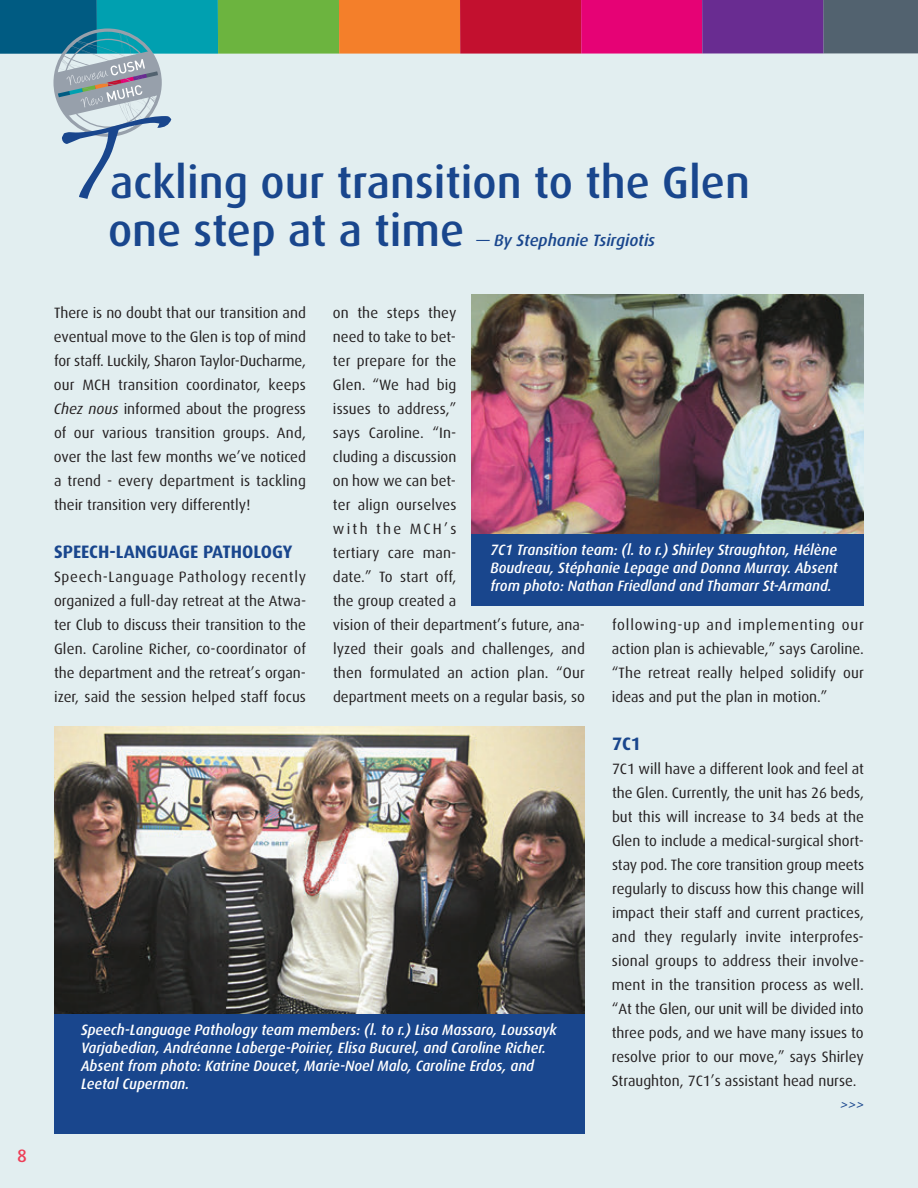
<style>
.page{position:relative;width:918px;height:1188px;background:#e2eef0}
.page>*{position:absolute;margin:0;border:0;box-sizing:border-box;transform-origin:0 0}
.t1{font:111px "Handwriting Dakota";color:#19468d}
.t2{font:500 45px/48px "Dax";color:#19468d}
.t3{font:700 18px "Dax";color:#19468d}
.t4{font:500 18px "Dax";color:#ee3d56}
.t5{font:italic 500 16.5px "Dax";color:#19468d}
.t6{font:15px/24px "Dax";color:#231f20;text-align:justify}
.t7{font:italic 500 15px/18px "Dax";color:#fff;scale:.95 1}
.t8{font:italic 15px "Dax";color:#19468d}
.s1{font-style:italic}
</style>
<div class="page">
<div style="left:0;top:0;width:97px;height:54px;background:#005b82"></div>
<div style="left:823px;top:0;width:95px;height:53px;background:#52626f"></div>
<div style="left:218px;top:0;width:121px;height:54px;background:#6cb43f"></div>
<div style="left:339px;top:0;width:121px;height:54px;background:#f47f2a"></div>
<div style="left:460px;top:0;width:121px;height:54px;background:#c3102f"></div>
<div style="left:581px;top:0;width:121px;height:54px;background:#e60275"></div>
<div style="left:702px;top:0;width:121px;height:54px;background:#692c91"></div>
<svg style="left:50px;top:0;width:168px;height:137px"></svg>
<img style="left:54px;top:726px;width:530px;height:288px">
<div style="left:54px;top:1014px;width:530px;height:120px;background:#19468d"></div>
<div style="left:471px;top:510px;width:393px;height:96px;background:#19468d"></div>
<img style="left:471px;top:294px;width:393px;height:240px">
<p class="t4" style="left:17px;top:1145px;width:11px">8</p>
<h1 class="t1" style="left:54px;top:95px;width:80px">T</h1>
<h2 class="t2" style="left:108px;top:159px;width:644px">ackling our transition to the Glen one step at a time</h2>
<p class="t5" style="left:476px;top:231px;width:180px">— By Stephanie Tsirgiotis</p>
<p class="t6" style="left:54px;top:301px;width:254px">There is no doubt that our transition and eventual move to the Glen is top of mind for staff. Luckily, Sharon Taylor-Ducharme, our MCH transition coordinator, keeps <span class="s1">Chez nous</span> informed about the progress of our various transition groups. And, over the last few months we’ve noticed a trend - every department is tackling their transition very differently!</p>
<p class="t3" style="left:54px;top:542px;width:240px">SPEECH-LANGUAGE PATHOLOGY</p>
<p class="t6" style="left:54px;top:565px;width:254px">Speech-Language Pathology recently organized a full-day retreat at the Atwa&shy;ter Club to discuss their transition to the Glen. Caroline Richer, co-coordinator of the department and the retreat’s organ&shy;izer, said the session helped staff focus</p>
<p class="t6" style="left:333px;top:301px;width:254px;text-align:left">on the steps they<br>need to take to bet-<br>ter prepare for the<br>Glen. “We had big<br>issues to address,”<br>says Caroline. “In-<br>cluding a discussion<br>on how we can bet-<br>ter align ourselves<br>with the MCH’s<br>tertiary care man-<br>date.” To start off,<br>the group created a<br>vision of their department’s future, ana&shy;lyzed their goals and challenges, and then formulated an action plan. “Our department meets on a regular basis, so</p>
<p class="t7" style="left:490px;top:541px;width:367px;text-align:justify">7C1 Transition team: (l. to r.) Shirley Straughton, Hélène Boudreau, Stéphanie Lepage and Donna Murray. Absent from photo: Nathan Friedland and Thamarr St-Armand.</p>
<p class="t6" style="left:612px;top:613px;width:254px">following-up and implementing our action plan is achievable,” says Caroline. “The retreat really helped solidify our ideas and put the plan in motion.”</p>
<p class="t3" style="left:612px;top:734px;width:31px">7C1</p>
<p class="t6" style="left:612px;top:757px;width:254px">7C1 will have a different look and feel at the Glen. Currently, the unit has 26 beds, but this will increase to 34 beds at the Glen to include a medical-surgical short&shy;stay pod. The core transition group meets regularly to discuss how this change will impact their staff and current practices, and they regularly invite interprofes&shy;sional groups to address their involve&shy;ment in the transition process as well. “At the Glen, our unit will be divided into three pods, and we have many issues to resolve prior to our move,” says Shirley Straughton, 7C1’s assistant head nurse.</p>
<p class="t7" style="left:81px;top:1021px;width:503px">Speech-Language Pathology team members: (l. to r.) Lisa Massaro, Loussayk Varjabedian, Andréanne Laberge-Poirier, Elisa Bucurel, and Caroline Richer.<br>Absent from photo: Katrine Doucet, Marie-Noel Malo, Caroline Erdos, and Leetal Cuperman.</p>
<p class="t8" style="left:840px;top:1097px;width:25px">&gt;&gt;&gt;</p>
</div>
